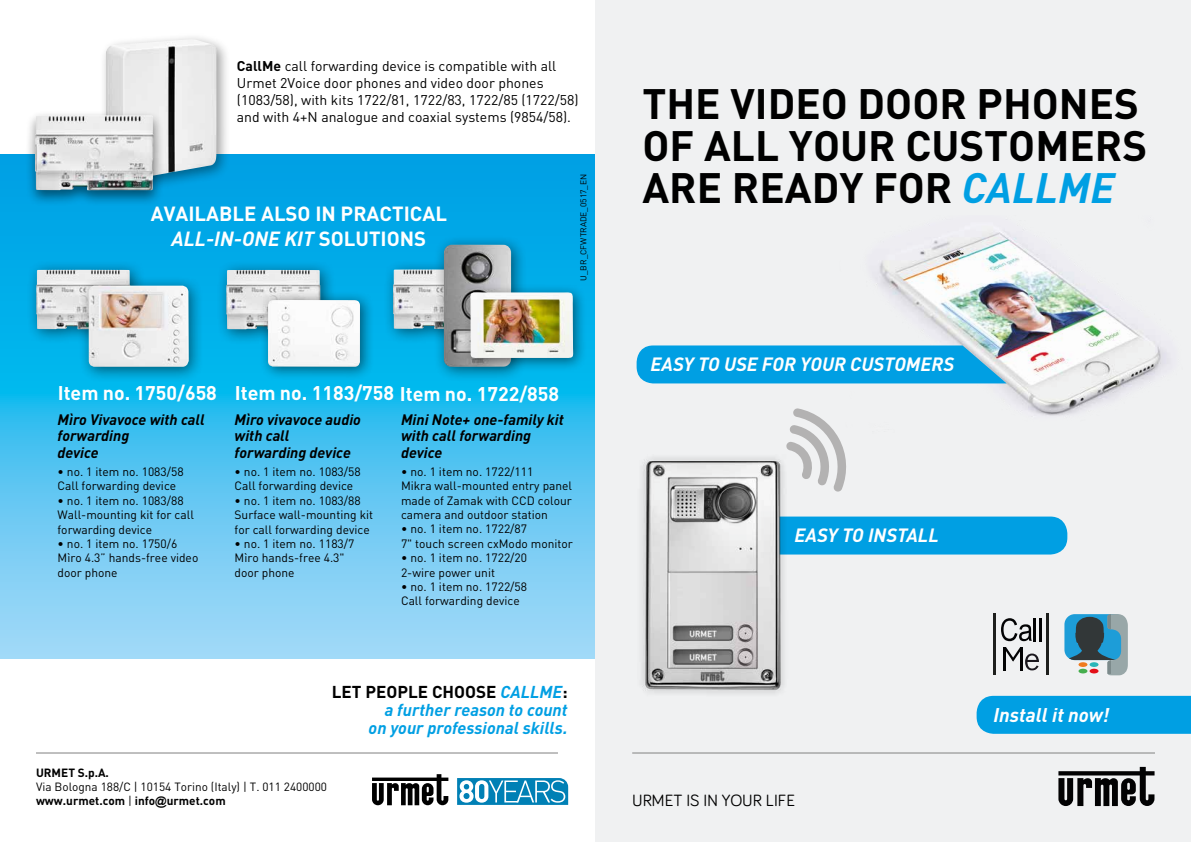
<style>
.page{position:relative;width:1191px;height:842px;background:#fff}
.page>*{position:absolute;margin:0;border:0;box-sizing:border-box;transform-origin:0 0}
.t1{font:700 42px/42px "DIN";color:#000}
.t2{font:700 20.3px/24.3px "DIN";color:#fff;text-align:center}
.t3{font:700 19.6px "DIN";color:#fff}
.t4{font:italic 700 19.6px "DIN";color:#fff}
.t5{font:italic 700 19px "DIN";color:#fff}
.t6{font:italic 700 17px/18px "DIN";color:#009fe3;text-align:right}
.t7{font:16.8px "Bariol";color:#000}
.t8{font:italic 700 15px/16.7px "DIN";color:#000}
.t9{font:14px/16.8px "DIN";color:#000}
.t10{font:12px/14.4px "DIN";color:#000}
.t11{font:11.8px/14.2px "DIN";color:#000}
.t12{font:700 11.8px "DIN";color:#000}
.t13{font:8.4px "DIN";color:#000}
.s1{font-weight:700}
.s2{font-style:italic}
.s3{font-style:normal;color:#000}
.s4{font-family:"Arial";font-weight:700}
.s5{font-style:italic;color:#009fe3}
</style>
<div class="page">
<svg style="left:0;top:154px;width:595px;height:505px;background:#48c0ef"></svg>
<div style="left:595px;top:0;width:596px;height:842px;background:#f0f1f2"></div>
<div style="left:1064px;top:614px;width:61px;height:46px;background:#1d9dd8;border-radius:10px"></div>
<svg style="left:1068px;top:614px;width:59px;height:61px"></svg>
<svg style="left:1107px;top:658px;width:4px;height:16px"></svg>
<svg style="left:1107px;top:614px;width:4px;height:18px"></svg>
<hr style="left:993px;top:614px;width:3px;height:61px;background:#1e1f1d">
<hr style="left:1046px;top:614px;width:3px;height:61px;background:#1e1f1d">
<svg style="left:1001px;top:618px;width:30px;height:23px"></svg>
<hr style="left:1033px;top:618px;width:2px;height:23px;background:#030304">
<hr style="left:1039px;top:618px;width:2px;height:23px;background:#030304">
<hr style="left:1003px;top:647px;width:3px;height:23px;background:#030304">
<svg style="left:1006px;top:647px;width:33px;height:23px"></svg>
<svg style="left:1058px;top:767px;width:96px;height:39px"></svg>
<svg style="left:786px;top:408px;width:60px;height:84px"></svg>
<div style="left:800px;top:517px;width:267px;height:37px;background:#009fe3"></div>
<img style="left:821px;top:231px;width:349px;height:210px">
<img style="left:641px;top:450px;width:159px;height:244px">
<svg style="left:636px;top:345px;width:370px;height:38px;background:#10a3e2"></svg>
<div style="left:26px;top:259px;width:120px;height:86px;background:#000;opacity:.5"></div>
<img style="left:36px;top:270px;width:94px;height:59px">
<div style="left:216px;top:260px;width:120px;height:85px;background:#000;opacity:.5"></div>
<img style="left:226px;top:270px;width:94px;height:59px">
<div style="left:382px;top:259px;width:121px;height:86px;background:#000;opacity:.5"></div>
<img style="left:393px;top:269px;width:40px;height:60px">
<div style="left:433px;top:234px;width:94px;height:149px;background:#000;opacity:.5"></div>
<img style="left:444px;top:245px;width:67px;height:122px">
<div style="left:78px;top:275px;width:127px;height:108px;background:#000;opacity:.5"></div>
<img style="left:89px;top:286px;width:100px;height:81px">
<div style="left:461px;top:283px;width:126px;height:89px;background:#000;opacity:.5"></div>
<img style="left:470px;top:292px;width:103px;height:66px">
<div style="left:259px;top:291px;width:115px;height:90px;background:#000;opacity:.5"></div>
<img style="left:268px;top:300px;width:92px;height:67px">
<hr style="left:632px;top:752px;width:523px;height:1px;background:#878787">
<hr style="left:36px;top:752px;width:522px;height:1px;background:#878787">
<div style="left:976px;top:696px;width:215px;height:38px;background:#009fe3"></div>
<div style="left:99px;top:33px;width:132px;height:161px;background:#000;opacity:.4"></div>
<img style="left:106px;top:39px;width:110px;height:141px">
<div style="left:24px;top:110px;width:140px;height:97px;background:#000;opacity:.5"></div>
<img style="left:35px;top:115px;width:119px;height:75px">
<svg style="left:372px;top:774px;width:76px;height:31px"></svg>
<svg style="left:457px;top:778px;width:111px;height:27px"></svg>
<p class="t9" style="left:237px;top:58px;width:343px"><span class="s1">CallMe</span> call forwarding device is compatible with all Urmet 2Voice door phones and video door phones (1083/58), with kits 1722/81, 1722/83, 1722/85 (1722/58) and with 4+N analogue and coaxial systems (9854/58).</p>
<h2 class="t2" style="left:151px;top:201px;width:298px">AVAILABLE ALSO IN PRACTICAL<br><span class="s2">ALL-IN-ONE KIT</span> SOLUTIONS</h2>
<p class="t13" style="left:578px;top:281px;width:108px;rotate:-90deg">U_BR_CFWTRADE_0517_EN</p>
<h3 class="t3" style="left:58px;top:380px;width:503px">Item no. 1750/658 Item no. 1183/758 Item no. 1722/858</h3>
<p class="t8" style="left:58px;top:410px;width:149px">Mìro Vivavoce with call forwarding<br>device</p>
<p class="t10" style="left:58px;top:464px;width:128px">• no. 1 item no. 1083/58<br>Call forwarding device</p>
<p class="t10" style="left:58px;top:493px;width:138px">• no. 1 item no. 1083/88<br>Wall-mounting kit for call forwarding device</p>
<p class="t10" style="left:58px;top:536px;width:142px">• no. 1 item no. 1750/6<br>Mìro 4.3” hands-free video door phone</p>
<p class="t8" style="left:234px;top:410px;width:128px">Mìro vivavoce audio with call forwarding device</p>
<p class="t10" style="left:234px;top:464px;width:128px">• no. 1 item no. 1083/58<br>Call forwarding device</p>
<p class="t10" style="left:234px;top:493px;width:140px">• no. 1 item no. 1083/88<br>Surface wall-mounting kit for call forwarding device</p>
<p class="t10" style="left:234px;top:536px;width:121px">• no. 1 item no. 1183/7<br>Mìro hands-free 4.3" door phone</p>
<p class="t8" style="left:401px;top:410px;width:164px">Mini Note+ one-family kit with call forwarding device</p>
<p class="t10" style="left:401px;top:464px;width:173px">• no. 1 item no. 1722/111<br>Mikra wall-mounted entry panel made of Zamak with CCD colour camera and outdoor station</p>
<p class="t10" style="left:401px;top:522px;width:173px">• no. 1 item no. 1722/87<br>7" touch screen cxModo monitor</p>
<p class="t10" style="left:401px;top:550px;width:128px">• no. 1 item no. 1722/20<br>2-wire power unit</p>
<p class="t10" style="left:401px;top:579px;width:128px">• no. 1 item no. 1722/58<br>Call forwarding device</p>
<h3 class="t6" style="left:332px;top:682px;width:237px"><span class="s3">LET PEOPLE CHOOSE</span> CALLME<span class="s3">: </span>a further reason to count<br>on your professional skills.</h3>
<p class="t12" style="left:36px;top:765px;width:74px">URMET S.p.A.</p>
<p class="t11" style="left:36px;top:779px;width:292px">Via Bologna 188/C | 10154 Torino (Italy) | T. 011 2400000 <span class="s1">www.urmet.com</span> | <span class="s1">info</span><span class="s4">@</span><span class="s1">urmet.com</span></p>
<h1 class="t1" style="left:642px;top:81px;width:506px">THE VIDEO DOOR PHONES<br>OF ALL YOUR CUSTOMERS<br>ARE READY FOR <span class="s5">CALLME</span></h1>
<h3 class="t5" style="left:650px;top:352px;width:305px">EASY TO USE FOR YOUR CUSTOMERS</h3>
<h3 class="t5" style="left:794px;top:523px;width:146px">EASY TO INSTALL</h3>
<h3 class="t7" style="left:632px;top:789px;width:165px">URMET IS IN YOUR LIFE</h3>
<h3 class="t4" style="left:993px;top:702px;width:117px">Install it now!</h3>
</div>
